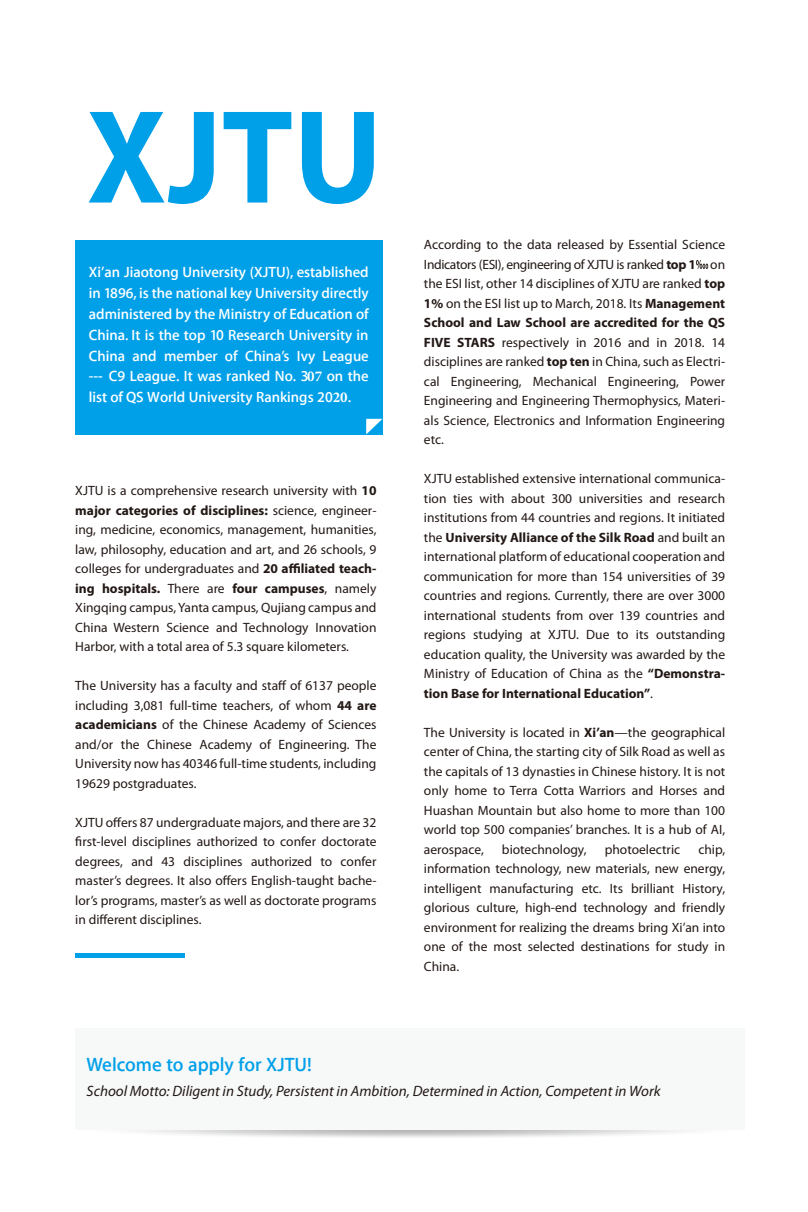
<style>
.page{position:relative;width:808px;height:1212px;background:#fff}
.page>*{position:absolute;margin:0;border:0;box-sizing:border-box;transform-origin:0 0}
.t1{font:700 134.4px "Myriad Pro";color:#00a0e9}
.t2{font:600 19.5px "Myriad Set Pro";color:#00a0e9}
.t3{font:600 15px/21px "Myriad Set Pro";color:#fff;text-align:justify}
.t4{font:italic 15px "Myriad Pro";color:#221815}
.t5{font:13.5px/19.5px "Myriad Pro";color:#221815;text-align:justify}
.s1{font-family:"Minion Pro";font-weight:700}
.s2{font-weight:700}
</style>
<div class="page">
<svg style="left:135px;top:1130px;width:551px;height:8px"></svg>
<div style="left:75px;top:1028px;width:670px;height:101px;background:#f7f8f8"></div>
<div style="left:75px;top:240px;width:307px;height:194px;background:#00a0e9"></div>
<hr style="left:75px;top:954px;width:109px;height:4px;background:#00a0e9">
<svg style="left:366px;top:419px;width:16px;height:15px"></svg>
<svg style="left:696px;top:260px;width:12px;height:9px"></svg>
<h1 class="t1" style="left:87px;top:82px;width:297px">XJTU</h1>
<p class="t3" style="left:89px;top:260px;width:281px">Xi’an Jiaotong University (XJTU), established in 1896, is the national key University directly administered by the Ministry of Education of China. It is the top 10 Research University in China and member of China’s Ivy League --- C9 League. It was ranked No. 3<span class="s1">07</span> on the list of QS World University Rankings 20<span class="s1">20</span>.</p>
<p class="t5" style="left:75px;top:481px;width:303px">XJTU is a comprehensive research university with <span class="s2">10 major categories of disciplines:</span> science, engineer&shy;ing, medicine, economics, management, humanities, law, philosophy, education and art, and 26 schools, 9 colleges for undergraduates and <span class="s2">20 affiliated teach&shy;ing hospitals.</span> There are <span class="s2">four campuses</span>, namely Xingqing campus, Yanta campus, Qujiang campus and China Western Science and Technology Innovation Harbor, with a total area of 5.3 square kilometers.</p>
<p class="t5" style="left:75px;top:676px;width:303px">The University has a faculty and staff of 6137 people including 3,081 full-time teachers, of whom <span class="s2">44 are academicians</span> of the Chinese Academy of Sciences and/or the Chinese Academy of Engineering. The University now has 40346 full-time students, including 19629 postgraduates.</p>
<p class="t5" style="left:75px;top:812px;width:303px">XJTU offers 87 undergraduate majors, and there are 32 first-level disciplines authorized to confer doctorate degrees, and 43 disciplines authorized to confer master’s degrees. It also offers English-taught bache&shy;lor’s programs, master’s as well as doctorate programs in different disciplines.</p>
<p class="t5" style="left:424px;top:235px;width:303px">According to the data released by Essential Science Indicators (ESI), engineering of XJTU is ranked <span class="s2">top 1</span> on the ESI list, other 14 disciplines of XJTU are ranked <span class="s2">top 1%</span> on the ESI list up to March, 2018. Its <span class="s2">Management School and Law School are accredited for the QS FIVE STARS</span> respectively in 2016 and in 2018. 14 disciplines are ranked <span class="s2">top ten</span> in China, such as Electri&shy;cal Engineering, Mechanical Engineering, Power Engineering and Engineering Thermophysics, Materi&shy;als Science, Electronics and Information Engineering etc.</p>
<p class="t5" style="left:424px;top:469px;width:303px">XJTU established extensive international communica&shy;tion ties with about 300 universities and research institutions from 44 countries and regions. It initiated the <span class="s2">University Alliance of the Silk Road</span> and built an international platform of educational cooperation and communication for more than 154 universities of 39 countries and regions. Currently, there are over 3000 international students from over 139 countries and regions studying at XJTU. Due to its outstanding education quality, the University was awarded by the Ministry of Education of China as the <span class="s2">“Demonstra&shy;tion Base for International Education”</span>.</p>
<p class="t5" style="left:424px;top:723px;width:303px">The University is located in <span class="s2">Xi’an</span>—the geographical center of China, the starting city of Silk Road as well as the capitals of 13 dynasties in Chinese history. It is not only home to Terra Cotta Warriors and Horses and Huashan Mountain but also home to more than 100 world top 500 companies’ branches. It is a hub of AI, aerospace,</p>
<p class="t5" style="left:424px;top:840px;width:303px;text-indent:274px">chip, information technology, new materials, new energy, intelligent manufacturing etc. Its brilliant History, glorious culture, high-end technology and friendly environment for realizing the dreams bring Xi’an into one of the most selected destinations for study in China.</p>
<p class="t5" style="left:502px;top:840px;width:86px">biotechnology,</p>
<p class="t5" style="left:605px;top:840px;width:77px">photoelectric</p>
<h2 class="t2" style="left:87px;top:1049px;width:227px">Welcome to apply for XJTU!</h2>
<p class="t4" style="left:87px;top:1083px;width:576px">School Motto: Diligent in Study, Persistent in Ambition, Determined in Action, Competent in Work</p>
</div>
